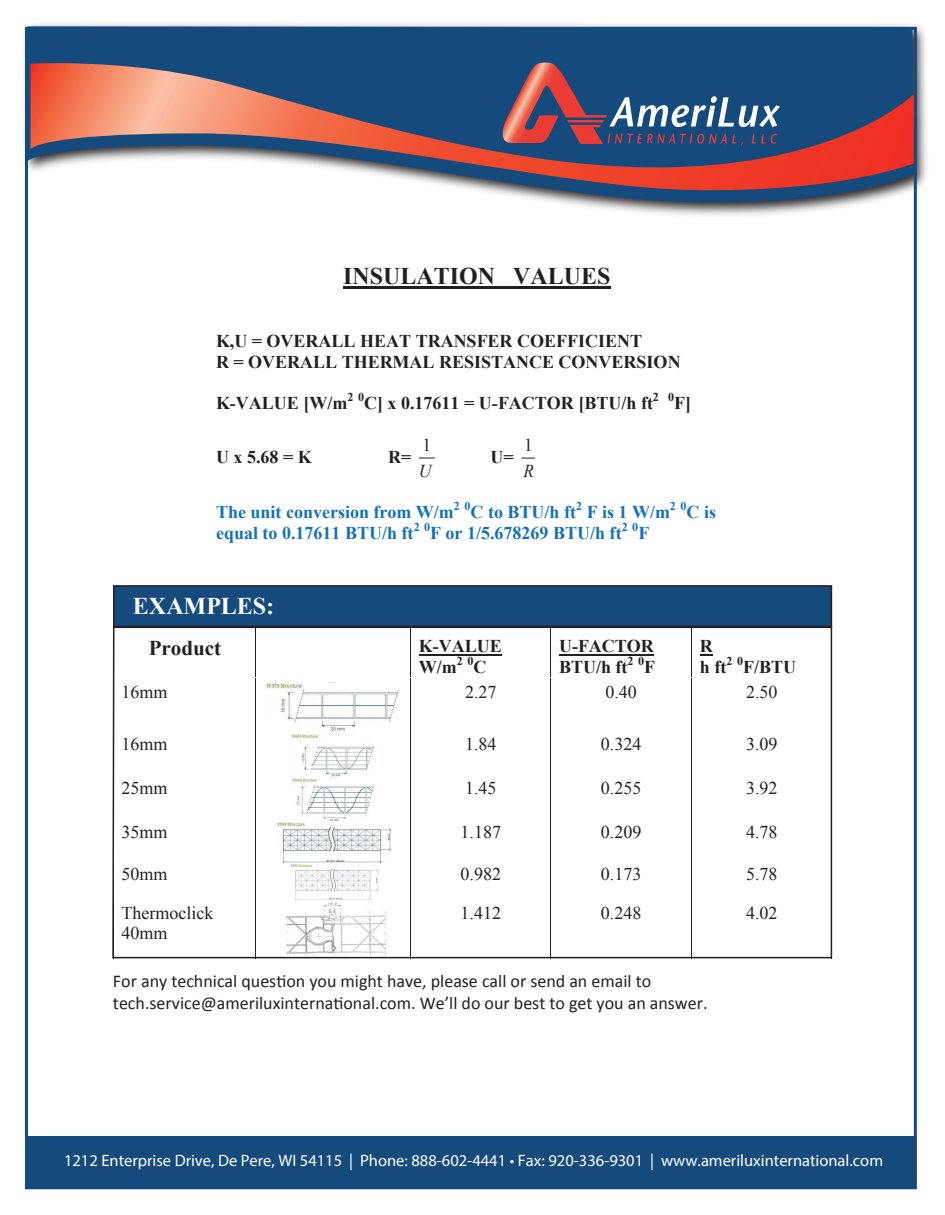
<style>
.page{position:relative;width:945px;height:1215px;background:#fff}
.page>*{position:absolute;margin:0;border:0;box-sizing:border-box;transform-origin:0 0}
.t1{font:700 24px "Times New Roman";color:#231f20}
.t2{font:700 24px "Times New Roman";color:#fff}
.t3{font:700 21px "Times New Roman";color:#231f20}
.t4{font:18.15px "Times New Roman";color:#231f20;scale:.96 1}
.t5{font:italic 18.15px "Times New Roman";color:#231f20;scale:.96 1}
.t6{font:18.15px "Times New Roman";color:#231f20;scale:.94 1}
.t7{font:italic 18.15px "Times New Roman";color:#231f20;scale:.94 1}
.t8{font:700 18px/20.7px "Times New Roman";color:#231f20}
.t9{font:18px/21.6px "Calibri";color:#231f20}
.t10{font:18px/20.7px "Times New Roman";color:#231f20}
.t11{font:700 18px "Times New Roman";color:#1371b9}
.t12{font:16.5px "Myriad Pro";color:#fff}
.t13{font:700 12px "Times New Roman";color:#231f20}
.t14{font:700 12px "Times New Roman";color:#1371b9}
</style>
<div class="page">
<img style="left:24px;top:23px;width:903px;height:193px">
<svg style="left:27px;top:26px;width:887px;height:180px;fill:#144a7c"></svg>
<svg style="left:30px;top:63px;width:883px;height:130px;background:#8c727e"></svg>
<div style="left:27px;top:1136px;width:888px;height:52px;background:#144a7c"></div>
<svg style="left:499px;top:63px;width:281px;height:83px;background:#4b587b"></svg>
<div style="left:113px;top:585px;width:719px;height:43px;background:#144a7c;border:2px solid #231f20"></div>
<hr style="left:343px;top:286px;width:268px;height:3px;background:#231f20">
<svg style="left:419px;top:458px;width:16px;height:1px"></svg>
<svg style="left:521px;top:458px;width:14px;height:1px"></svg>
<svg style="left:112px;top:625px;width:721px;height:334px"></svg>
<h1 class="t1" style="left:343px;top:259px;width:269px">INSULATION VALUES</h1>
<p class="t8" style="left:216px;top:330px;width:466px">K,U = OVERALL HEAT TRANSFER COEFFICIENT<br>R = OVERALL THERMAL RESISTANCE CONVERSION</p>
<p class="t8" style="left:216px;top:392px;width:133px">K-VALUE [W/m</p>
<p class="t13" style="left:347px;top:388px;width:18px">2 0</p>
<p class="t13" style="left:653px;top:388px;width:8px">2</p>
<p class="t13" style="left:668px;top:388px;width:8px">0</p>
<p class="t8" style="left:364px;top:392px;width:290px">C] x 0.17611 = U-FACTOR [BTU/h ft</p>
<p class="t8" style="left:674px;top:392px;width:18px">F]</p>
<p class="t8" style="left:216px;top:446px;width:97px">U x 5.68 = K</p>
<p class="t8" style="left:388px;top:446px;width:25px">R=</p>
<p class="t4" style="left:423px;top:433px;width:11px">1</p>
<p class="t5" style="left:419px;top:458px;width:15px">U</p>
<p class="t8" style="left:491px;top:446px;width:25px">U=</p>
<p class="t6" style="left:524px;top:433px;width:11px">1</p>
<p class="t7" style="left:523px;top:458px;width:13px">R</p>
<p class="t14" style="left:454px;top:498px;width:18px">2 0</p>
<p class="t14" style="left:576px;top:498px;width:8px">2</p>
<p class="t14" style="left:670px;top:498px;width:18px">2 0</p>
<p class="t11" style="left:216px;top:500px;width:239px">The unit conversion from W/m</p>
<p class="t11" style="left:587px;top:500px;width:85px">F is 1 W/m</p>
<p class="t11" style="left:687px;top:500px;width:31px">C is</p>
<p class="t11" style="left:471px;top:500px;width:107px">C to BTU/h ft</p>
<p class="t14" style="left:414px;top:518px;width:18px">2 0</p>
<p class="t14" style="left:622px;top:518px;width:18px">2 0</p>
<p class="t11" style="left:430px;top:520px;width:193px">F or 1/5.678269 BTU/h ft</p>
<p class="t11" style="left:216px;top:520px;width:199px">equal to 0.17611 BTU/h ft</p>
<p class="t11" style="left:638px;top:520px;width:12px">F</p>
<h1 class="t2" style="left:133px;top:590px;width:143px">EXAMPLES:</h1>
<p class="t3" style="left:149px;top:633px;width:74px">Product</p>
<p class="t8" style="left:419px;top:635px;width:84px">K-VALUE<br>W/m</p>
<p class="t13" style="left:457px;top:652px;width:18px">2 0</p>
<p class="t8" style="left:473px;top:656px;width:14px">C</p>
<p class="t8" style="left:559px;top:635px;width:96px">U-FACTOR<br>BTU/h ft</p>
<p class="t13" style="left:628px;top:652px;width:18px">2 0</p>
<p class="t8" style="left:644px;top:656px;width:12px">F</p>
<p class="t8" style="left:700px;top:635px;width:28px">R h ft</p>
<p class="t13" style="left:727px;top:652px;width:18px">2 0</p>
<p class="t8" style="left:743px;top:656px;width:54px">F/BTU</p>
<p class="t10" style="left:122px;top:682px;width:48px">16mm</p>
<p class="t10" style="left:465px;top:682px;width:33px">2.27</p>
<p class="t10" style="left:605px;top:682px;width:33px">0.40</p>
<p class="t10" style="left:746px;top:682px;width:33px">2.50</p>
<p class="t10" style="left:122px;top:734px;width:48px">16mm</p>
<p class="t10" style="left:465px;top:734px;width:33px">1.84</p>
<p class="t10" style="left:601px;top:734px;width:42px">0.324</p>
<p class="t10" style="left:746px;top:734px;width:33px">3.09</p>
<p class="t10" style="left:122px;top:777px;width:48px">25mm</p>
<p class="t10" style="left:465px;top:777px;width:33px">1.45</p>
<p class="t10" style="left:601px;top:777px;width:42px">0.255</p>
<p class="t10" style="left:746px;top:777px;width:33px">3.92</p>
<p class="t10" style="left:122px;top:822px;width:48px">35mm</p>
<p class="t10" style="left:461px;top:822px;width:42px">1.187</p>
<p class="t10" style="left:601px;top:822px;width:42px">0.209</p>
<p class="t10" style="left:746px;top:822px;width:33px">4.78</p>
<p class="t10" style="left:122px;top:863px;width:48px">50mm</p>
<p class="t10" style="left:461px;top:863px;width:42px">0.982</p>
<p class="t10" style="left:601px;top:863px;width:42px">0.173</p>
<p class="t10" style="left:746px;top:863px;width:33px">5.78</p>
<p class="t10" style="left:122px;top:902px;width:93px">Thermoclick<br>40mm</p>
<p class="t10" style="left:461px;top:902px;width:42px">1.412</p>
<p class="t10" style="left:601px;top:902px;width:42px">0.248</p>
<p class="t10" style="left:746px;top:902px;width:33px">4.02</p>
<p class="t9" style="left:113px;top:970px;width:596px">For any technical question you might have, please call or send an email to tech.service@ameriluxinternational.com. We’ll do our best to get you an answer.</p>
<p class="t12" style="left:64px;top:1151px;width:821px">1212 Enterprise Drive, De Pere, WI 54115 | Phone: 888-602-4441 • Fax: 920-336-9301 | www.ameriluxinternational.com</p>
</div>
